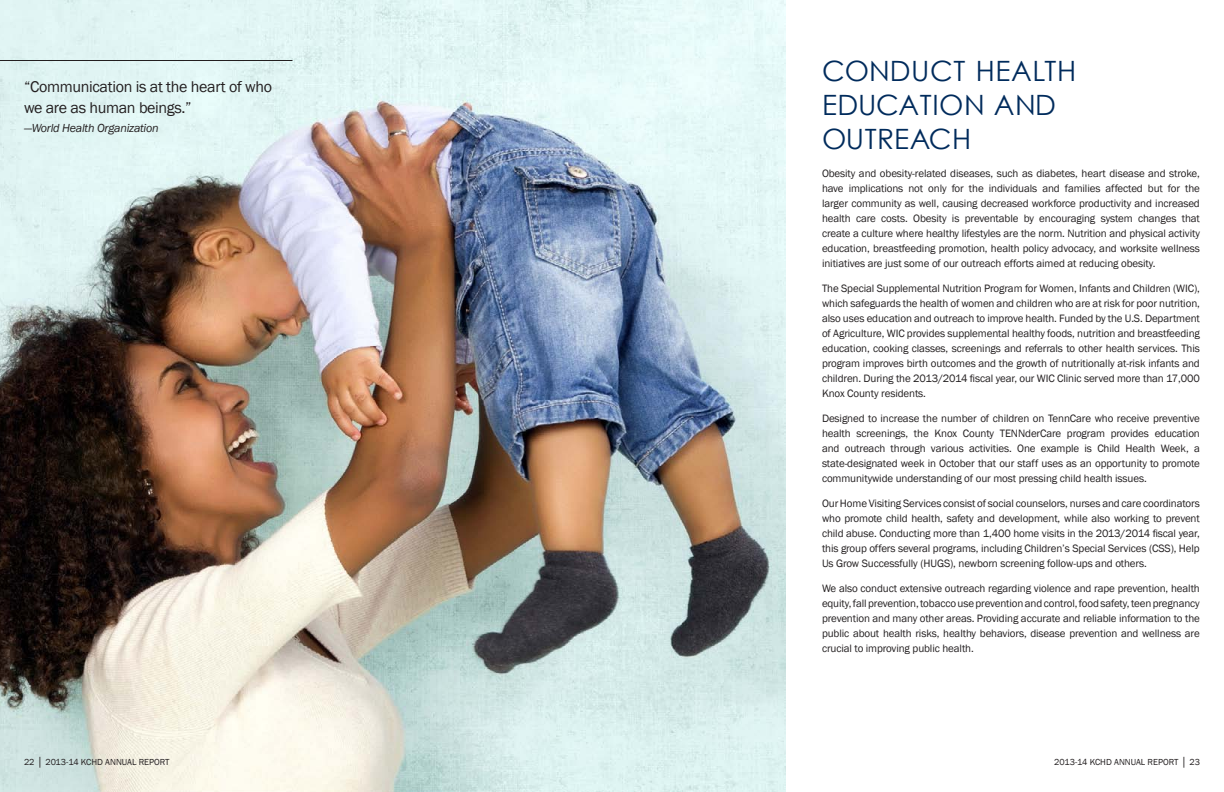
<style>
.page{position:relative;width:1224px;height:792px;background:#fff}
.page>*{position:absolute;margin:0;border:0;box-sizing:border-box;transform-origin:0 0}
.t1{font:28px/34px "Century Gothic";letter-spacing:.02em;color:#002b5c}
.t2{font:16px/21px "Franklin Gothic";letter-spacing:-.02em;color:#231f20}
.t3{font:italic 12px "Franklin Gothic";letter-spacing:-.02em;color:#231f20}
.t4{font:11px/15px "Franklin Gothic";letter-spacing:-.01em;color:#231f20;text-align:justify}
.t5{font:9px "Franklin Gothic";color:#231f20}
</style>
<div class="page">
<img style="left:0;top:0;width:786px;height:792px">
<hr style="left:0;top:60px;width:293px;height:1px;background:#231f20">
<h2 class="t2" style="left:24px;top:76px;width:250px">“Communication is at the heart of who we are as human beings.”</h2>
<p class="t3" style="left:24px;top:120px;width:136px">—World Health Organization</p>
<p class="t5" style="left:24px;top:756px;width:147px">22 │ 2013-14 KCHD ANNUAL REPORT</p>
<h1 class="t1" style="left:822px;top:53px;width:251px">CONDUCT HEALTH<br>EDUCATION AND<br>OUTREACH</h1>
<p class="t4" style="left:822px;top:166px;width:380px">Obesity and obesity-related diseases, such as diabetes, heart disease and stroke, have implications not only for the individuals and families affected but for the larger community as well, causing decreased workforce productivity and increased health care costs. Obesity is preventable by encouraging system changes that create a culture where healthy lifestyles are the norm. N utrition and physical activity education, breastfeeding promotion, health policy advocacy, and worksite wellness initiatives are just some of our outreach efforts aimed at reducing obesity.</p>
<p class="t4" style="left:822px;top:281px;width:380px">The Special Supplemental N utrition Program for Women, I nfants and Children (WIC), which safeguards the health of women and children who are at risk for poor nutrition, also uses education and outreach to improve health. Funded by the U.S. Department of Agriculture, WI C provides supplemental healthy foods, nutrition and breastfeeding education, cooking classes, screenings and referrals to other health services. This program improves birth outcomes and the growth of nutritionally at-risk infants and children. During the 2013/2014 fiscal year, our WIC Clinic served more than 17,000<br>Knox County residents.</p>
<p class="t4" style="left:822px;top:411px;width:379px">Designed to increase the number of children on TennCare who receive preventive health screenings, the Knox County TENN</p>
<p class="t4" style="left:822px;top:426px;width:379px;text-indent:203px">derCare program provides education and outreach through various activities. One example is Child Health Week, a state-designated week in October that our staff uses as an opportunity to promote communitywide understanding of our most pressing child health issues.</p>
<p class="t4" style="left:822px;top:496px;width:379px">Our Home Visiting Services consist of social counselors, nurses and care coordinators who promote child health, safety and development, while also working to prevent child abuse. Conducting more than 1,400 home visits in the 2013/2014 fiscal year, this group offers several programs, including Children’s Special Services (CSS), Help Us Grow Successfully (HUGS</p>
<p class="t4" style="left:950px;top:556px;width:198px">), newborn screening follow-ups and others.</p>
<p class="t4" style="left:822px;top:581px;width:379px">We also conduct extensive outreach regarding violence and rape prevention, health equity, fall prevention, tobacco use prevention and control, food safety, teen pregnancy prevention and many other areas. Providing accurate and reliable information to the public about health risks, healthy behaviors, disease prevention and wellness are crucial to improving public health.</p>
<p class="t5" style="left:1054px;top:756px;width:147px">2013-14 KCHD ANNUAL REPORT │ 23</p>
</div>
